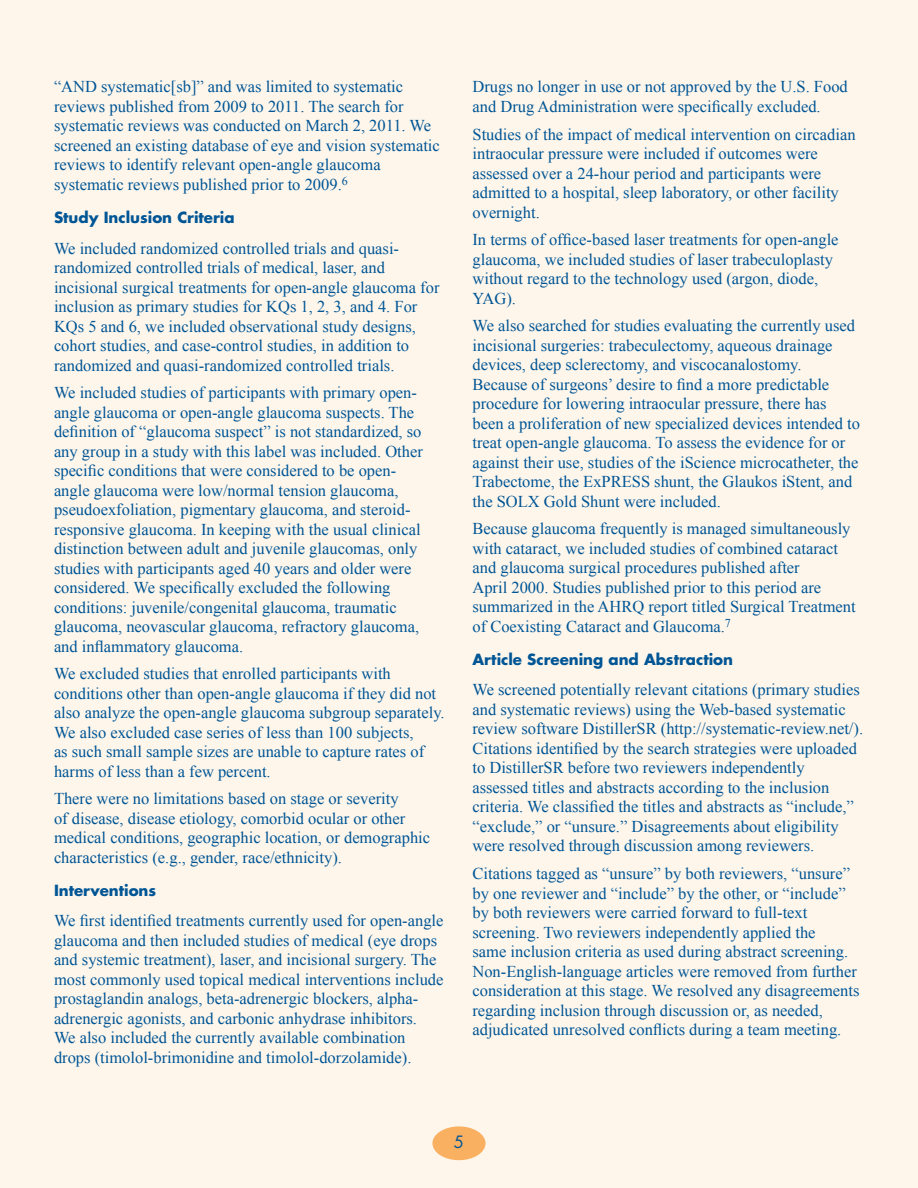
<style>
.page{position:relative;width:918px;height:1188px;background:#fef6eb}
.page>*{position:absolute;margin:0;border:0;box-sizing:border-box;transform-origin:0 0}
.Text{font:16.5px/19.5px "Times New Roman";color:#005595}
.t1{font:16.5px "Futura Std";color:#005595}
.Head_Level_2{font:700 15px "Futura Std";color:#005595}
</style>
<div class="page">
<div style="left:432px;top:1126px;width:54px;height:34px;background:#fab061;border-radius:50%"></div>
<p class="Text" style="left:54px;top:77px;width:387px">“AND systematic[sb]” and was limited to systematic reviews published from 2009 to 2011. The search for systematic reviews was conducted on March 2, 2011. We screened an existing database of eye and vision systematic reviews to identify relevant open-angle glaucoma systematic reviews published prior to 2009.<sup>6</sup></p>
<p class="Head_Level_2" style="left:54px;top:208px;width:182px">Study Inclusion Criteria</p>
<p class="Text" style="left:54px;top:238px;width:387px">We included randomized controlled trials and quasi&shy;randomized controlled trials of medical, laser, and incisional surgical treatments for open-angle glaucoma for inclusion as primary studies for KQs 1, 2, 3, and 4. For KQs 5 and 6, we included observational study designs, cohort studies, and case-control studies, in addition to randomized and quasi-randomized controlled trials.</p>
<p class="Text" style="left:54px;top:383px;width:370px">We included studies of participants with primary open&shy;angle glaucoma or open-angle glaucoma suspects. The definition of “glaucoma suspect” is not standardized, so any group in a study with this label was included. Other specific conditions that were considered to be open&shy;angle glaucoma were low/normal tension glaucoma, pseudoexfoliation, pigmentary glaucoma, and steroid&shy;responsive glaucoma. In keeping with the usual clinical distinction between adult and juvenile glaucomas, only studies with participants aged 40 years and older were considered. We specifically excluded the following conditions: juvenile/congenital glaucoma, traumatic glaucoma, neovascular glaucoma, refractory glaucoma, and inflammatory glaucoma.</p>
<p class="Text" style="left:54px;top:664px;width:392px">We excluded studies that enrolled participants with conditions other than open-angle glaucoma if they did not also analyze the open-angle glaucoma subgroup separately.<br>We also excluded case series of less than 100 subjects,<br>as such small sample sizes are unable to capture rates of harms of less than a few percent.</p>
<p class="Text" style="left:54px;top:789px;width:378px">There were no limitations based on stage or severity<br>of disease, disease etiology, comorbid ocular or other medical conditions, geographic location, or demographic characteristics (e.g., gender, race/ethnicity).</p>
<p class="Head_Level_2" style="left:54px;top:881px;width:104px">Interventions</p>
<p class="Text" style="left:54px;top:911px;width:391px">We first identified treatments currently used for open-angle glaucoma and then included studies of medical (eye drops and systemic treatment), laser, and incisional surgery. The most commonly used topical medical interventions include prostaglandin analogs, beta-adrenergic blockers, alpha&shy;adrenergic agonists, and carbonic anhydrase inhibitors.<br>We also included the currently available combination drops (timolol-brimonidine and timolol-dorzolamide).</p>
<p class="Text" style="left:472px;top:77px;width:377px">Drugs no longer in use or not approved by the U.S. Food and Drug Administration were specifically excluded.</p>
<p class="Text" style="left:472px;top:124px;width:385px">Studies of the impact of medical intervention on circadian intraocular pressure were included if outcomes were assessed over a 24-hour period and participants were admitted to a hospital, sleep laboratory, or other facility overnight.</p>
<p class="Text" style="left:472px;top:230px;width:368px">In terms of office-based laser treatments for open-angle glaucoma, we included studies of laser trabeculoplasty without regard to the technology used (argon, diode, YAG).</p>
<p class="Text" style="left:472px;top:316px;width:389px">We also searched for studies evaluating the currently used incisional surgeries: trabeculectomy, aqueous drainage devices, deep sclerectomy, and viscocanalostomy.<br>Because of surgeons’ desire to find a more predictable procedure for lowering intraocular pressure, there has been a proliferation of new specialized devices intended to treat open-angle glaucoma. To assess the evidence for or against their use, studies of the iScience microcatheter, the Trabectome, the ExPRESS shunt, the Glaukos iStent, and the SOLX Gold Shunt were included.</p>
<p class="Text" style="left:472px;top:519px;width:385px">Because glaucoma frequently is managed simultaneously with cataract, we included studies of combined cataract and glaucoma surgical procedures published after<br>April 2000. Studies published prior to this period are summarized in the AHRQ report titled Surgical Treatment of Coexisting Cataract and Glaucoma.<sup>7</sup></p>
<p class="Head_Level_2" style="left:472px;top:650px;width:262px">Article Screening and Abstraction</p>
<p class="Text" style="left:472px;top:680px;width:392px">We screened potentially relevant citations (primary studies and systematic reviews) using the Web-based systematic review software DistillerSR (http://systematic-review.net/).<br>Citations identified by the search strategies were uploaded to DistillerSR before two reviewers independently assessed titles and abstracts according to the inclusion criteria. We classified the titles and abstracts as “include,” “exclude,” or “unsure.” Disagreements about eligibility were resolved through discussion among reviewers.</p>
<p class="Text" style="left:472px;top:864px;width:388px">Citations tagged as “unsure” by both reviewers, “unsure” by one reviewer and “include” by the other, or “include” by both reviewers were carried forward to full-text screening. Two reviewers independently applied the<br>same inclusion criteria as used during abstract screening.<br>Non-English-language articles were removed from further consideration at this stage. We resolved any disagreements regarding inclusion through discussion or, as needed, adjudicated unresolved conflicts during a team meeting.</p>
<p class="t1" style="left:454px;top:1131px;width:12px">5</p>
</div>
